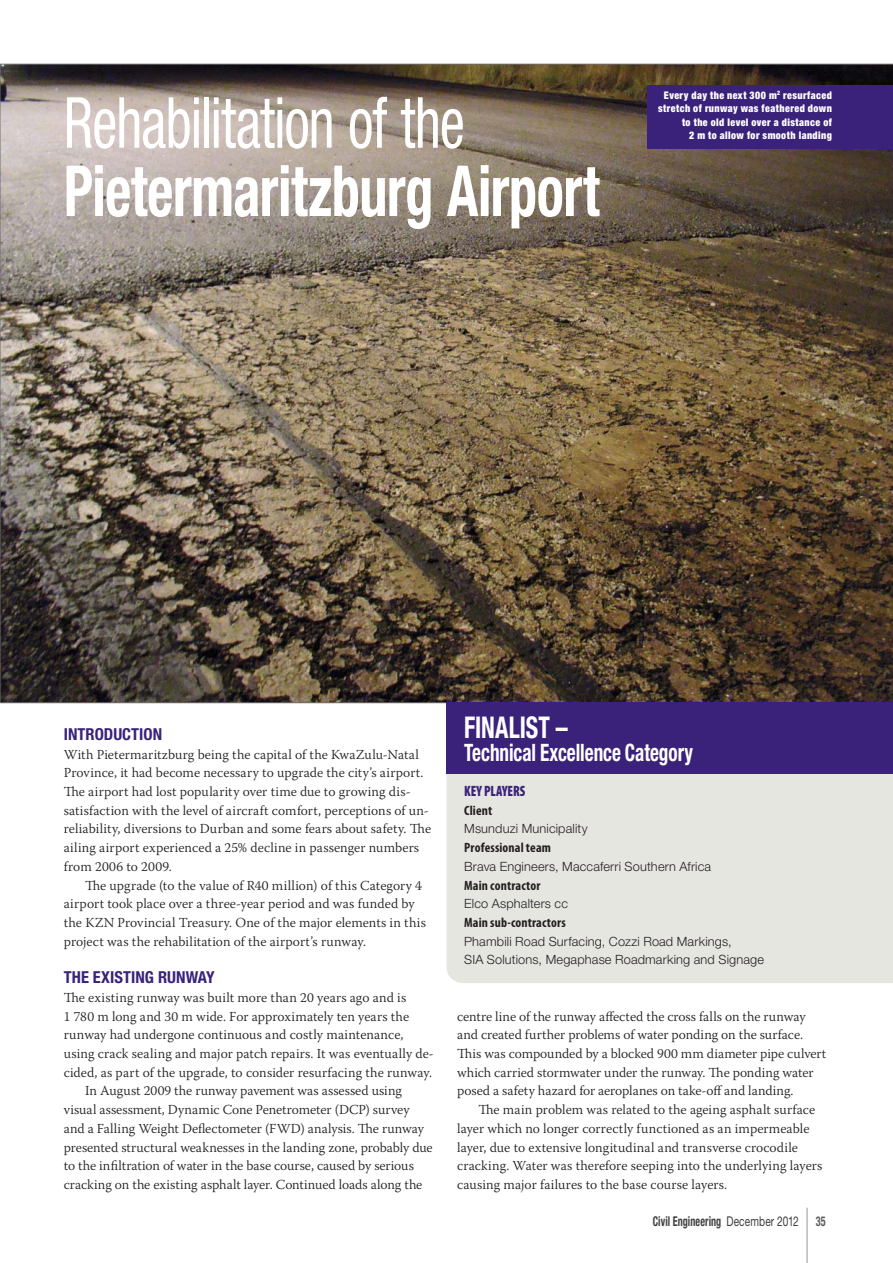
<style>
.page{position:relative;width:893px;height:1263px;background:#fff}
.page>*{position:absolute;margin:0;border:0;box-sizing:border-box;transform-origin:0 0}
.t1{font:700 condensed 70.5px/68.2px "Helvetica Neue";letter-spacing:-.01em;color:#fff;scale:.8 1}
.t2{font:700 condensed 30px "Helvetica Neue";letter-spacing:-.005em;color:#fff;scale:.8 1}
.t3{font:700 condensed 24px "Helvetica Neue";color:#fff;scale:.8 1}
.t4{font:700 condensed 16.5px "Helvetica Neue";letter-spacing:.005em;color:#3a227b}
.t5{font:900 condensed 15px "Myriad Pro";color:#3a227b;scale:.9 1}
.t6{font:300 13.65px "Warnock Pro";letter-spacing:.005em;color:#231f20}
.t7{font:700 condensed 13.5px "Myriad Pro";letter-spacing:.01em;color:#231f20}
.t8{font:700 condensed 13.5px "Helvetica Neue";letter-spacing:.01em;color:#404041;scale:.75 1}
.t9{font:300 12.75px/18.8px "Helvetica Neue";letter-spacing:.01em;color:#231f20}
.t10{font:900 condensed 10.5px/13.5px "Helvetica Neue";letter-spacing:.045em;color:#fff;text-align:right;scale:.95 1}
.s1{font-weight:400}
.s2{font-weight:400;font-stretch:normal}
.s3{color:#58595b}
</style>
<div class="page">
<hr style="left:807px;top:1208px;width:1px;height:55px;background:#939598">
<img style="left:0;top:64px;width:893px;height:639px">
<div style="left:446px;top:773px;width:447px;height:210px;background:#e6e6e1"></div>
<div style="left:446px;top:702px;width:447px;height:71px;background:#3a227b"></div>
<div style="left:647px;top:85px;width:246px;height:63px;background:#3a227b"></div>
<p class="t1" style="left:64px;top:95px;width:671px"><span class="s1">Rehabilitation of the<br></span>Pietermaritzburg Airport</p>
<p class="t10" style="left:658px;top:89px;width:184px">Every day the next 300 m<sup>2</sup> resurfaced stretch of runway was feathered down to the old level over a distance of<br>2 m to allow for smooth landing</p>
<p class="t4" style="left:64px;top:728px;width:100px">INTRODUCTION</p>
<p class="t6" style="left:64px;top:749px;width:357px">With Pietermaritzburg being the capital of the KwaZulu-Natal</p>
<p class="t6" style="left:64px;top:768px;width:361px">Province, it had become necessary to upgrade the city’s airport.</p>
<p class="t6" style="left:64px;top:786px;width:348px">The airport had lost popularity over time due to growing dis-</p>
<p class="t6" style="left:64px;top:805px;width:367px">satisfaction with the level of aircraft comfort, perceptions of un-</p>
<p class="t6" style="left:64px;top:824px;width:369px">reliability, diversions to Durban and some fears about safety. The</p>
<p class="t6" style="left:64px;top:842px;width:357px">ailing airport experienced a 25% decline in passenger numbers</p>
<p class="t6" style="left:64px;top:861px;width:110px">from 2006 to 2009.</p>
<p class="t6" style="left:85px;top:880px;width:338px">The upgrade (to the value of R40 million) of this Category 4</p>
<p class="t6" style="left:64px;top:899px;width:353px">airport took place over a three-year period and was funded by</p>
<p class="t6" style="left:64px;top:917px;width:364px">the KZN Provincial Treasury. One of the major elements in this</p>
<p class="t6" style="left:64px;top:936px;width:304px">project was the rehabilitation of the airport’s runway.</p>
<p class="t4" style="left:64px;top:971px;width:153px">THE EXISTING RUNWAY</p>
<p class="t6" style="left:64px;top:992px;width:344px">The existing runway was built more than 20 years ago and is</p>
<p class="t6" style="left:64px;top:1011px;width:347px">1 780 m long and 30 m wide. For approximately ten years the</p>
<p class="t6" style="left:64px;top:1029px;width:341px">runway had undergone continuous and costly maintenance,</p>
<p class="t6" style="left:64px;top:1048px;width:372px">using crack sealing and major patch repairs. It was eventually de-</p>
<p class="t6" style="left:64px;top:1067px;width:370px">cided, as part of the upgrade, to consider resurfacing the runway.</p>
<p class="t6" style="left:85px;top:1086px;width:318px">In August 2009 the runway pavement was assessed using</p>
<p class="t6" style="left:64px;top:1104px;width:347px">visual assessment, Dynamic Cone Penetrometer (DCP) survey</p>
<p class="t6" style="left:64px;top:1123px;width:362px">and a Falling Weight Deflectometer (FWD) analysis. The runway</p>
<p class="t6" style="left:64px;top:1142px;width:370px">presented structural weaknesses in the landing zone, probably due</p>
<p class="t6" style="left:64px;top:1160px;width:352px">to the infiltration of water in the base course, caused by serious</p>
<p class="t6" style="left:64px;top:1179px;width:360px">cracking on the existing asphalt layer. Continued loads along the</p>
<p class="t2" style="left:464px;top:717px;width:131px">FINALIST –</p>
<p class="t3" style="left:464px;top:743px;width:287px">Technical Excellence Category</p>
<p class="t5" style="left:464px;top:785px;width:69px">KEY PLAYERS</p>
<p class="t7" style="left:464px;top:805px;width:30px">Client</p>
<p class="t9" style="left:464px;top:821px;width:125px">Msunduzi Municipality</p>
<p class="t7" style="left:464px;top:842px;width:88px">Professional team</p>
<p class="t9" style="left:464px;top:858px;width:248px">Brava Engineers, Maccaferri Southern Africa</p>
<p class="t7" style="left:464px;top:880px;width:78px">Main contractor</p>
<p class="t9" style="left:464px;top:896px;width:105px">Elco Asphalters cc</p>
<p class="t7" style="left:464px;top:917px;width:103px">Main sub-contractors</p>
<p class="t9" style="left:464px;top:933px;width:301px">Phambili Road Surfacing, Cozzi Road Markings,<br>SIA Solutions, Megaphase Roadmarking and Signage</p>
<p class="t6" style="left:457px;top:1011px;width:350px">centre line of the runway affected the cross falls on the runway</p>
<p class="t6" style="left:457px;top:1029px;width:347px">and created further problems of water ponding on the surface.</p>
<p class="t6" style="left:457px;top:1048px;width:371px">This was compounded by a blocked 900 mm diameter pipe culvert</p>
<p class="t6" style="left:457px;top:1067px;width:358px">which carried stormwater under the runway. The ponding water</p>
<p class="t6" style="left:457px;top:1086px;width:338px">posed a safety hazard for aeroplanes on take-off and landing.</p>
<p class="t6" style="left:478px;top:1104px;width:338px">The main problem was related to the ageing asphalt surface</p>
<p class="t6" style="left:457px;top:1123px;width:354px">layer which no longer correctly functioned as an impermeable</p>
<p class="t6" style="left:457px;top:1142px;width:342px">layer, due to extensive longitudinal and transverse crocodile</p>
<p class="t6" style="left:457px;top:1160px;width:367px">cracking. Water was therefore seeping into the underlying layers</p>
<p class="t6" style="left:457px;top:1179px;width:272px">causing major failures to the base course layers.</p>
<p class="t8" style="left:653px;top:1217px;width:232px">Civil Engineering <span class="s2">December 2012</span> <span class="s3">35</span></p>
</div>
